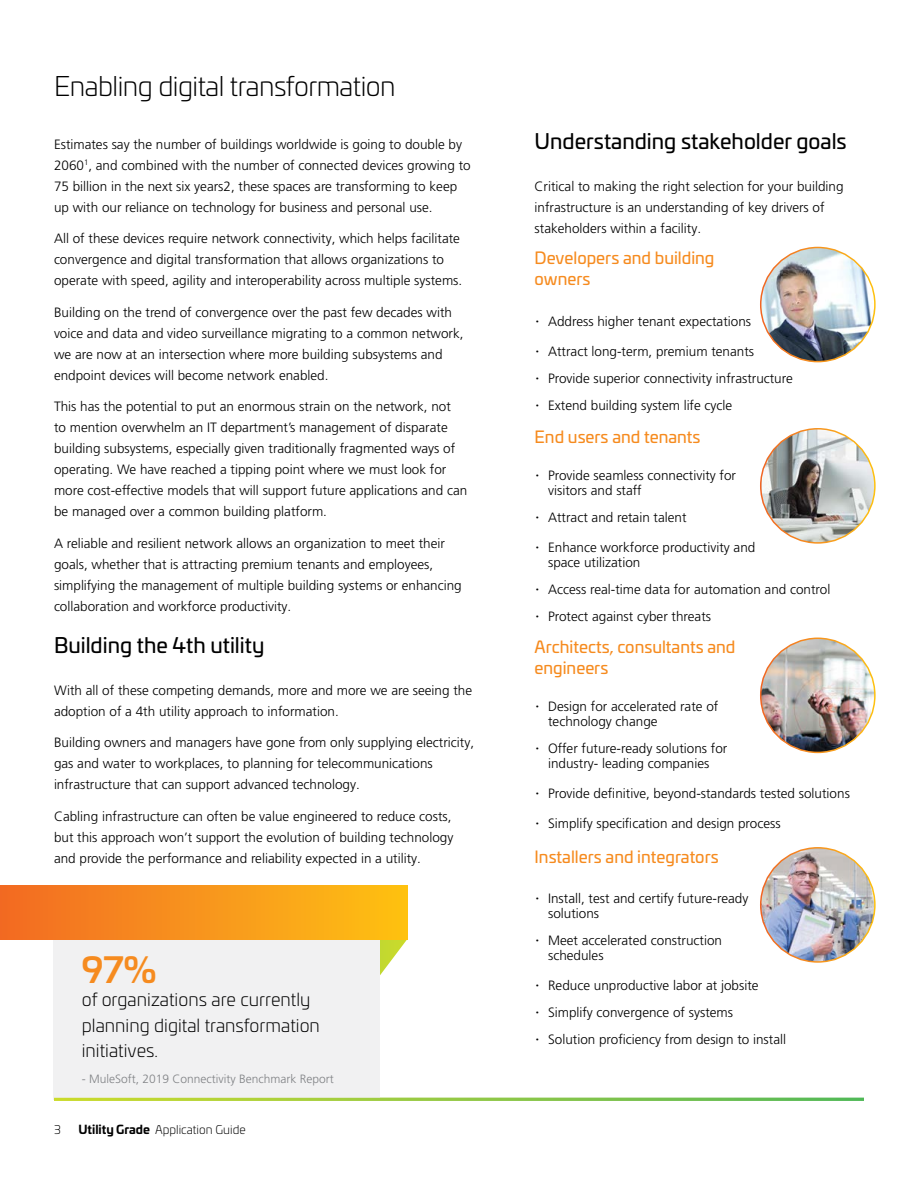
<style>
.page{position:relative;width:918px;height:1188px;background:#fff}
.page>*{position:absolute;margin:0;border:0;box-sizing:border-box;transform-origin:0 0}
.t1{font:500 34.95px "Univia Pro";color:#f68b1f}
.t2{font:300 27px "Univia Pro";letter-spacing:-.02em;color:#000}
.t3{font:21px "Univia Pro";color:#000}
.t4{font:300 18px/25.5px "Univia Pro";color:#000}
.t5{font:16.5px/21px "Univia Pro";color:#f68b1f}
.t6{font:300 13.5px/21px "Frutiger LT Pro";color:#000}
.t7{font:300 12px "Frutiger LT Pro";color:#808285}
.t8{font:300 12px "Univia Pro";color:#000}
.s1{font-weight:700}
.s2{font-size:21px}
</style>
<div class="page">
<svg style="left:379px;top:939px;width:28px;height:159px"></svg>
<div style="left:53px;top:930px;width:326px;height:169px;background:#f1f1f2"></div>
<hr style="left:54px;top:1098px;width:810px;height:3px;background:#fff">
<div style="left:0;top:885px;width:408px;height:54px;background:linear-gradient(to right,#f26a24,#fec113)"></div>
<img style="left:761px;top:247px;width:114px;height:115px;border-radius:57px">
<div style="left:760px;top:247px;width:116px;height:115px;border:2px solid #fff;border-radius:50%"></div>
<img style="left:761px;top:429px;width:114px;height:114px;border-radius:57px">
<div style="left:760px;top:428px;width:116px;height:116px;border:2px solid #fff;border-radius:50%"></div>
<img style="left:761px;top:638px;width:114px;height:114px;border-radius:57px">
<div style="left:760px;top:638px;width:116px;height:115px;border:2px solid #fff;border-radius:50%"></div>
<img style="left:761px;top:848px;width:114px;height:114px;border-radius:57px">
<div style="left:760px;top:847px;width:116px;height:116px;border:2px solid #fff;border-radius:50%"></div>
<h2 class="t2" style="left:54px;top:67px;width:343px">Enabling digital transformation</h2>
<p class="t6" style="left:54px;top:133px;width:418px">Estimates say the number of buildings worldwide is going to double by 2060<sup>1</sup>, and combined with the number of connected devices growing to 75 billion in the next six years2, these spaces are transforming to keep up with our reliance on technology for business and personal use.</p>
<p class="t6" style="left:54px;top:228px;width:410px">All of these devices require network connectivity, which helps facilitate convergence and digital transformation that allows organizations to operate with speed, agility and interoperability across multiple systems.</p>
<p class="t6" style="left:54px;top:301px;width:411px">Building on the trend of convergence over the past few decades with voice and data and video surveillance migrating to a common network, we are now at an intersection where more building subsystems and endpoint devices will become network enabled.</p>
<p class="t6" style="left:54px;top:396px;width:415px">This has the potential to put an enormous strain on the network, not<br>to mention overwhelm an IT department’s management of disparate building subsystems, especially given traditionally fragmented ways of operating. We have reached a tipping point where we must look for more cost-effective models that will support future applications and can be managed over a common building platform.</p>
<p class="t6" style="left:54px;top:532px;width:409px">A reliable and resilient network allows an organization to meet their goals, whether that is attracting premium tenants and employees, simplifying the management of multiple building systems or enhancing collaboration and workforce productivity.</p>
<h3 class="t3" style="left:54px;top:629px;width:212px">Building the 4th utility</h3>
<p class="t6" style="left:54px;top:679px;width:420px">With all of these competing demands, more and more we are seeing the adoption of a 4th utility approach to information.</p>
<p class="t6" style="left:54px;top:732px;width:422px">Building owners and managers have gone from only supplying electricity, gas and water to workplaces, to planning for telecommunications infrastructure that can support advanced technology.</p>
<p class="t6" style="left:54px;top:805px;width:401px">Cabling infrastructure can often be value engineered to reduce costs, but this approach won’t support the evolution of building technology and provide the performance and reliability expected in a utility.</p>
<h1 class="t1" style="left:82px;top:943px;width:76px">97%</h1>
<h3 class="t4" style="left:82px;top:986px;width:240px">of organizations are currently planning digital transformation initiatives.</h3>
<p class="t7" style="left:82px;top:1071px;width:254px">- MuleSoft, 2019 Connectivity Benchmark Report</p>
<p class="t8" style="left:54px;top:1121px;width:8px">3</p>
<p class="t8" style="left:78px;top:1121px;width:169px"><span class="s1">Utility Grade</span> Application Guide</p>
<h3 class="t3" style="left:535px;top:125px;width:314px">Understanding stakeholder goals</h3>
<p class="t6" style="left:535px;top:175px;width:311px">Critical to making the right selection for your building infrastructure is an understanding of key drivers of stakeholders within a facility.</p>
<p class="t5" style="left:535px;top:247px;width:181px">Developers and building owners</p>
<p class="t6" style="left:535px;top:310px;width:218px"><span class="s2">·</span> Address higher tenant expectations</p>
<p class="t6" style="left:535px;top:337px;width:260px;line-height:27px"><span class="s2">·</span> Attract long-term, premium tenants<br><span class="s2">·</span> Provide superior connectivity infrastructure <span class="s2">·</span> Extend building system life cycle</p>
<p class="t5" style="left:535px;top:425px;width:168px">End users and tenants</p>
<p class="t6" style="left:548px;top:468px;width:189px;line-height:15px;text-indent:-14px"><span class="s2">·</span> Provide seamless connectivity for visitors and staff</p>
<p class="t6" style="left:535px;top:507px;width:153px"><span class="s2">·</span> Attract and retain talent</p>
<p class="t6" style="left:548px;top:540px;width:209px;line-height:15px;text-indent:-14px"><span class="s2">·</span> Enhance workforce productivity and space utilization</p>
<p class="t6" style="left:535px;top:576px;width:297px;line-height:27px"><span class="s2">·</span> Access real-time data for automation and control <span class="s2">·</span> Protect against cyber threats</p>
<p class="t5" style="left:535px;top:635px;width:202px">Architects, consultants and engineers</p>
<p class="t6" style="left:548px;top:699px;width:172px;line-height:15px;text-indent:-14px"><span class="s2">·</span> Design for accelerated rate of technology change</p>
<p class="t6" style="left:535px;top:741px;width:194px;line-height:15px;text-align:center"><span class="s2">·</span> Offer future-ready solutions for industry- leading companies</p>
<p class="t6" style="left:535px;top:783px;width:317px"><span class="s2">·</span> Provide definitive, beyond-standards tested solutions</p>
<p class="t6" style="left:535px;top:813px;width:248px"><span class="s2">·</span> Simplify specification and design process</p>
<p class="t5" style="left:535px;top:845px;width:186px">Installers and integrators</p>
<p class="t6" style="left:548px;top:891px;width:202px;line-height:15px;text-indent:-14px"><span class="s2">·</span> Install, test and certify future-ready solutions</p>
<p class="t6" style="left:548px;top:933px;width:175px;line-height:15px;text-indent:-14px"><span class="s2">·</span> Meet accelerated construction schedules</p>
<p class="t6" style="left:535px;top:972px;width:253px;line-height:27px"><span class="s2">·</span> Reduce unproductive labor at jobsite<br><span class="s2">·</span> Simplify convergence of systems<br><span class="s2">·</span> Solution proficiency from design to install</p>
</div>
